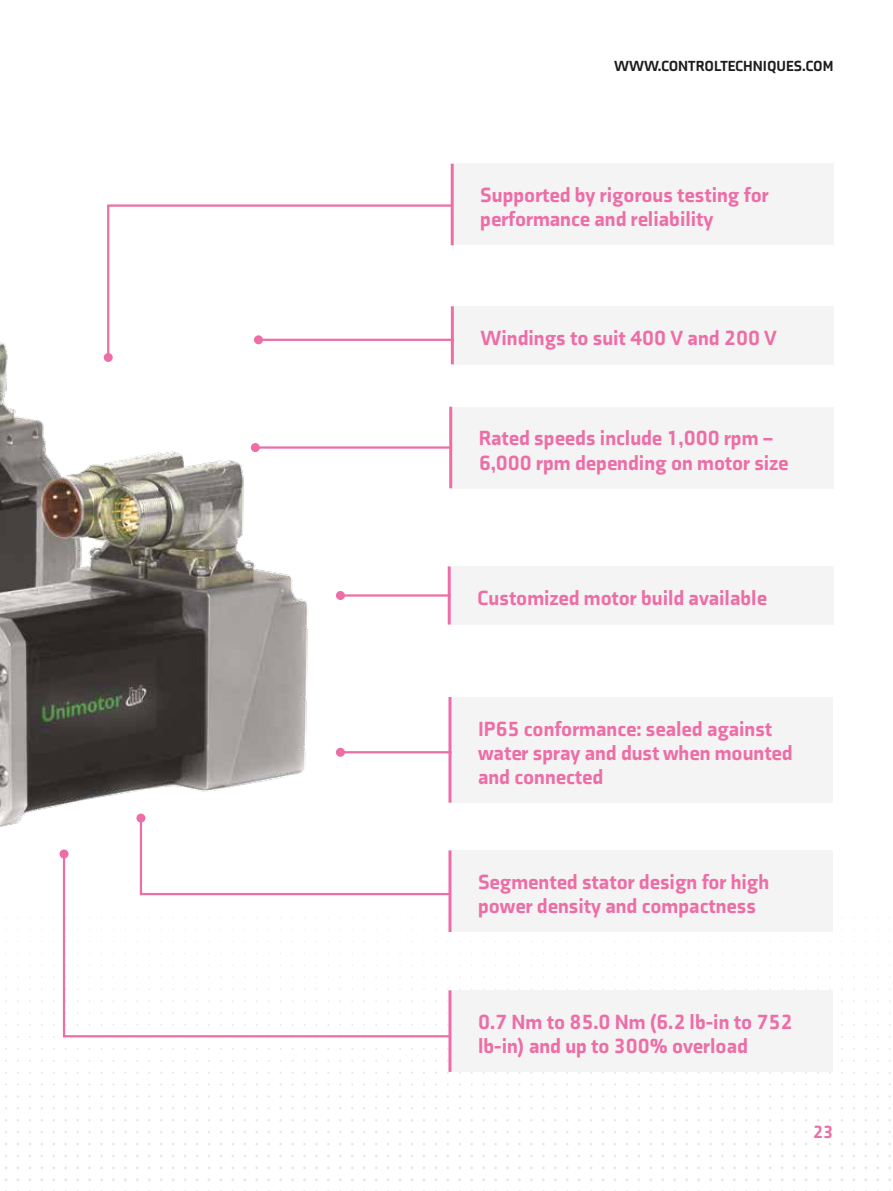
<style>
.page{position:relative;width:893px;height:1191px;background:#fff}
.page>*{position:absolute;margin:0;border:0;box-sizing:border-box;transform-origin:0 0}
.t1{font:900 21px/24px "Axia";color:#ed6ea7}
.t2{font:900 18px "Axia";color:#ed6ea7}
.t3{font:900 15px "Axia";color:#1d1d1b}
</style>
<div class="page">
<img style="left:0;top:342px;width:396px;height:516px">
<div style="left:454px;top:164px;width:379px;height:81px;background:#f4f4f4"></div>
<div style="left:451px;top:697px;width:382px;height:105px;background:#f4f4f4"></div>
<div style="left:451px;top:850px;width:382px;height:82px;background:#f4f4f4"></div>
<div style="left:451px;top:990px;width:382px;height:81px;background:#f4f4f4"></div>
<div style="left:452px;top:407px;width:381px;height:81px;background:#f4f4f4"></div>
<div style="left:454px;top:306px;width:379px;height:58px;background:#f4f4f4"></div>
<div style="left:451px;top:566px;width:382px;height:58px;background:#f4f4f4"></div>
<hr style="left:340px;top:751px;width:111px;height:2px;background:#ed6ea7">
<div style="left:336px;top:748px;width:9px;height:9px;background:#ed6ea7;border-radius:50%"></div>
<hr style="left:255px;top:446px;width:196px;height:3px;background:#ed6ea7">
<div style="left:251px;top:443px;width:9px;height:9px;background:#ed6ea7;border-radius:50%"></div>
<hr style="left:340px;top:594px;width:111px;height:2px;background:#ed6ea7">
<div style="left:336px;top:591px;width:9px;height:9px;background:#ed6ea7;border-radius:50%"></div>
<hr style="left:451px;top:164px;width:3px;height:81px;background:#ed6ea7">
<hr style="left:448px;top:697px;width:3px;height:105px;background:#ed6ea7">
<hr style="left:448px;top:990px;width:3px;height:81px;background:#ed6ea7">
<hr style="left:449px;top:407px;width:3px;height:81px;background:#ed6ea7">
<hr style="left:451px;top:306px;width:3px;height:58px;background:#ed6ea7">
<hr style="left:448px;top:566px;width:3px;height:58px;background:#ed6ea7">
<svg style="left:106px;top:203px;width:348px;height:157px"></svg>
<div style="left:104px;top:353px;width:9px;height:9px;background:#ed6ea7;border-radius:50%"></div>
<svg style="left:62px;top:851px;width:390px;height:187px"></svg>
<div style="left:60px;top:849px;width:9px;height:9px;background:#ed6ea7;border-radius:50%"></div>
<svg style="left:139px;top:816px;width:313px;height:80px"></svg>
<div style="left:136px;top:813px;width:9px;height:9px;background:#ed6ea7;border-radius:50%"></div>
<p class="t3" style="left:614px;top:56px;width:221px">WWW.CONTROLTECHNIQUES.COM</p>
<p class="t1" style="left:480px;top:183px;width:290px">Supported by rigorous testing for performance and reliability</p>
<p class="t1" style="left:480px;top:326px;width:298px">Windings to suit 400 V and 200 V</p>
<p class="t1" style="left:479px;top:426px;width:311px">Rated speeds include 1,000 rpm –<br>6,000 rpm depending on motor size</p>
<p class="t1" style="left:477px;top:586px;width:291px">Customized motor build available</p>
<p class="t1" style="left:478px;top:716px;width:316px">IP65 conformance: sealed against water spray and dust when mounted and connected</p>
<p class="t1" style="left:478px;top:869px;width:293px">Segmented stator design for high power density and compactness</p>
<p class="t1" style="left:478px;top:1009px;width:316px">0.7 Nm to 85.0 Nm (6.2 lb-in to 752 lb-in) and up to 300% overload</p>
<p class="t2" style="left:813px;top:1121px;width:22px">23</p>
</div>
